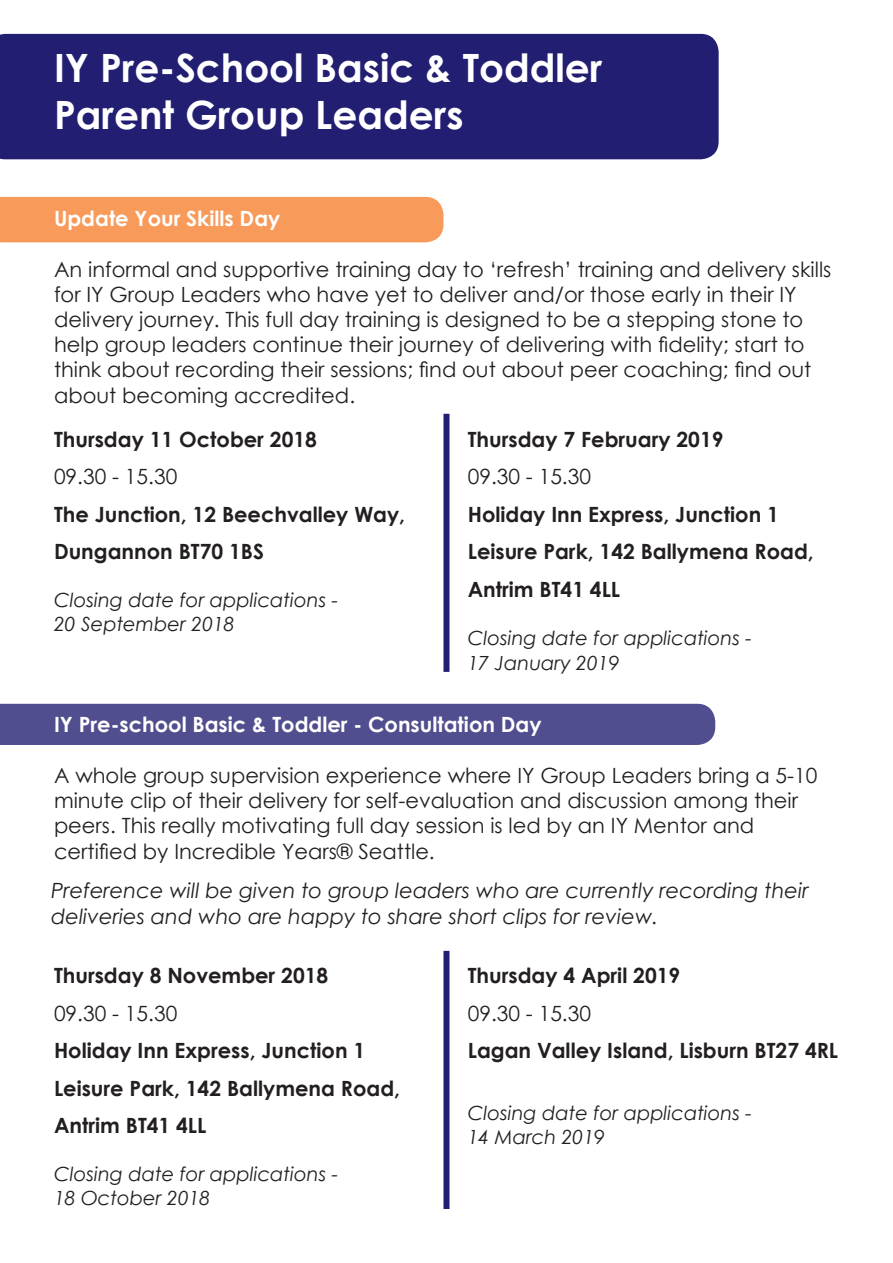
<style>
.page{position:relative;width:893px;height:1263px;background:#fff}
.page>*{position:absolute;margin:0;border:0;box-sizing:border-box;transform-origin:0 0}
.t1{font:700 39px "Century Gothic";color:#fff}
.t2{font:21px/25.2px "Century Gothic";color:#231f20}
.t3{font:700 21px/37.5px "Century Gothic";color:#231f20}
.t4{font:italic 21px/25.5px "Century Gothic";color:#231f20}
.t5{font:700 21px "Century Gothic";color:#fff}
.t6{font:italic 19.5px/24px "Century Gothic";color:#231f20}
</style>
<div class="page">
<div style="left:0;top:704px;width:715px;height:41px;background:#514e8f"></div>
<div style="left:0;top:197px;width:443px;height:45px;background:#f89a5a"></div>
<div style="left:0;top:34px;width:719px;height:125px;background:#221e72"></div>
<div style="left:443px;top:414px;width:6px;height:258px;background:#221e72"></div>
<div style="left:443px;top:951px;width:6px;height:258px;background:#221e72"></div>
<p class="t1" style="left:54px;top:39px;width:550px">IY Pre-School Basic &amp; Toddler</p>
<p class="t1" style="left:54px;top:85px;width:411px">Parent Group Leaders</p>
<p class="t5" style="left:54px;top:203px;width:228px">Update Your Skills Day</p>
<p class="t2" style="left:54px;top:256px;width:779px">An informal and supportive training day to ‘refresh’ training and delivery skills for IY Group Leaders who have yet to deliver and/or those early in their IY delivery journey. This full day training is designed to be a stepping stone to help group leaders continue their journey of delivering with fidelity; start to think about recording their sessions; find out about peer coaching; find out about becoming accredited.</p>
<p class="t3" style="left:54px;top:419px;width:264px">Thursday 11 October 2018</p>
<p class="t2" style="left:54px;top:463px;width:125px">09.30 - 15.30</p>
<p class="t3" style="left:54px;top:494px;width:353px">The Junction, 12 Beechvalley Way,<br>Dungannon BT70 1BS</p>
<p class="t6" style="left:54px;top:588px;width:286px">Closing date for applications -<br>20 September 2018</p>
<p class="t3" style="left:468px;top:419px;width:257px">Thursday 7 February 2019</p>
<p class="t2" style="left:468px;top:463px;width:125px">09.30 - 15.30</p>
<p class="t3" style="left:468px;top:494px;width:348px">Holiday Inn Express, Junction 1<br>Leisure Park, 142 Ballymena Road,<br>Antrim BT41 4LL</p>
<p class="t6" style="left:468px;top:625px;width:286px;line-height:25.2px">Closing date for applications -<br>17 January 2019</p>
<p class="t5" style="left:54px;top:709px;width:489px">IY Pre-school Basic &amp; Toddler - Consultation Day</p>
<p class="t2" style="left:54px;top:762px;width:765px">A whole group supervision experience where IY Group Leaders bring a 5-10 minute clip of their delivery for self-evaluation and discussion among their peers. This really motivating full day session is led by an IY Mentor and</p>
<p class="t2" style="left:54px;top:838px;width:382px">certified by Incredible Years® Seattle.</p>
<p class="t4" style="left:51px;top:877px;width:759px">Preference will be given to group leaders who are currently recording their deliveries and who are happy to share short clips for review.</p>
<p class="t3" style="left:54px;top:956px;width:276px">Thursday 8 November 2018</p>
<p class="t2" style="left:54px;top:1000px;width:125px">09.30 - 15.30</p>
<p class="t3" style="left:54px;top:1031px;width:348px">Holiday Inn Express, Junction 1<br>Leisure Park, 142 Ballymena Road,<br>Antrim BT41 4LL</p>
<p class="t6" style="left:54px;top:1162px;width:286px">Closing date for applications -<br>18 October 2018</p>
<p class="t3" style="left:468px;top:956px;width:214px">Thursday 4 April 2019</p>
<p class="t2" style="left:468px;top:1000px;width:125px">09.30 - 15.30</p>
<p class="t3" style="left:468px;top:1031px;width:372px">Lagan Valley Island, Lisburn BT27 4RL</p>
<p class="t6" style="left:468px;top:1100px;width:286px">Closing date for applications -<br>14 March 2019</p>
</div>
